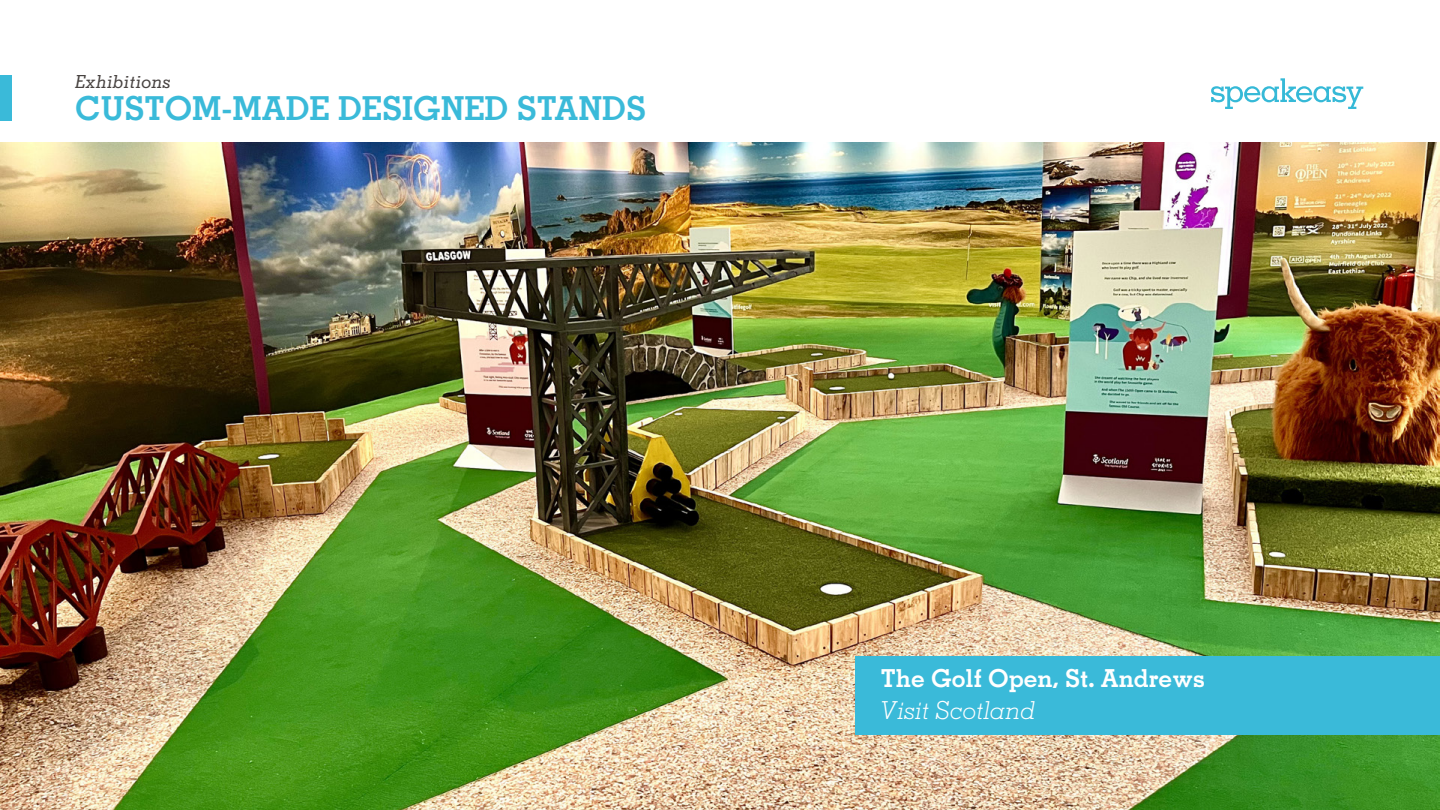
<style>
.page{position:relative;width:1440px;height:810px;background:#fff}
.page>*{position:absolute;margin:0;border:0;box-sizing:border-box;transform-origin:0 0}
.t1{font:700 33px "Memphis LT Std";color:#3abad9}
.t2{font:700 24.75px "Memphis LT Std";color:#fff}
.t3{font:italic 300 24.75px "Memphis LT Std";color:#fff}
.t4{font:italic 500 18px "Memphis LT Std";color:#484341}
</style>
<div class="page">
<svg style="left:1211px;top:78px;width:152px;height:31px"></svg>
<img style="left:0;top:142px;width:1440px;height:668px">
<div style="left:0;top:75px;width:11px;height:46px;background:#3abad9"></div>
<div style="left:856px;top:657px;width:584px;height:78px;background:#3abad9"></div>
<p class="t4" style="left:75px;top:71px;width:97px">Exhibitions</p>
<p class="t1" style="left:75px;top:88px;width:573px">CUSTOM-MADE DESIGNED STANDS</p>
<p class="t2" style="left:881px;top:663px;width:326px">The Golf Open, St. Andrews</p>
<p class="t3" style="left:881px;top:695px;width:156px">Visit Scotland</p>
</div>
